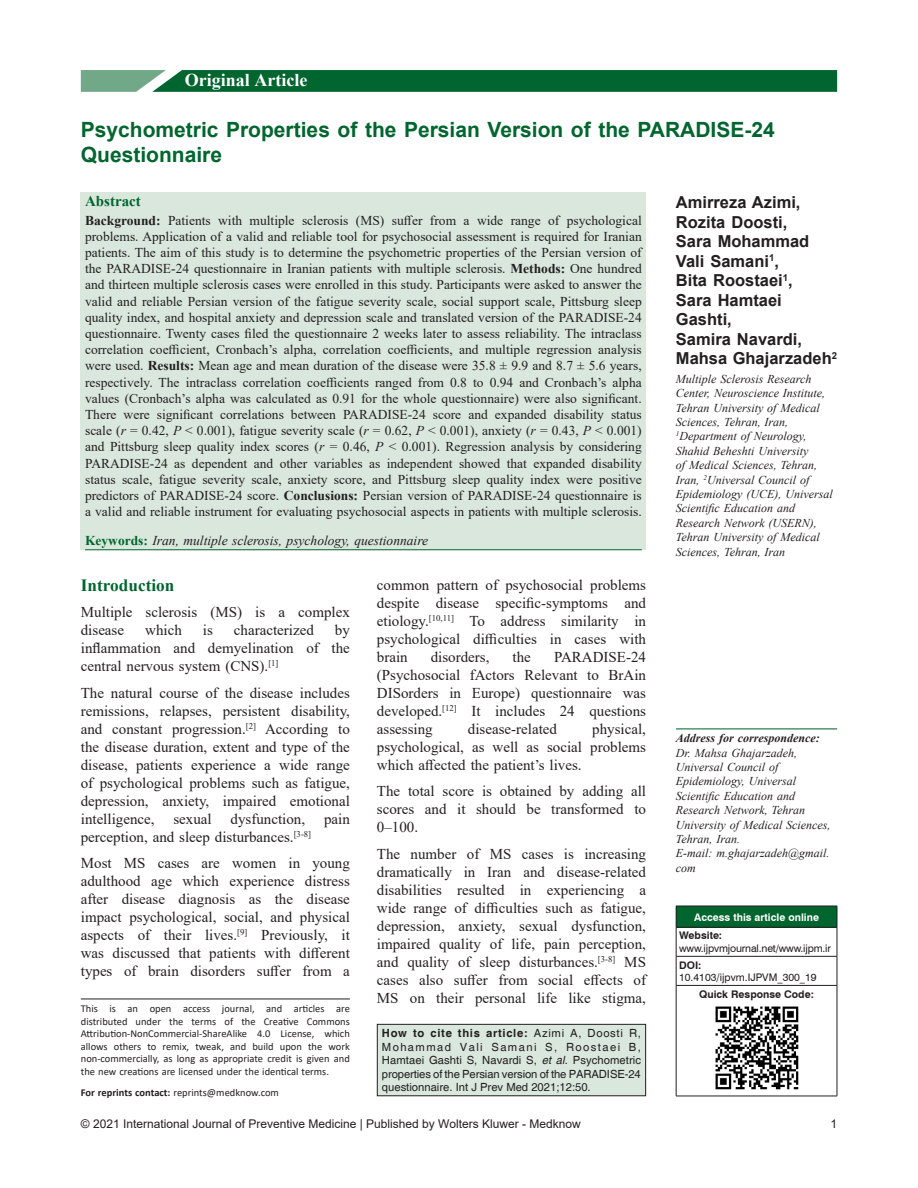
<style>
.page{position:relative;width:918px;height:1188px;background:#fff}
.page>*{position:absolute;margin:0;border:0;box-sizing:border-box;transform-origin:0 0}
.AT{font:700 21px/25.2px "Arial";color:#00652e}
.AH{font:700 18px "Times New Roman";color:#fff}
.t1{font:700 17.25px "Times New Roman";color:#00652e}
.AU{font:700 16.5px/19.5px "Arial";color:#231f20}
.TX{font:15px/18px "Times New Roman";color:#231f20;text-align:justify}
.ABSH{font:700 15px "Times New Roman";color:#00652e}
.ABS{font:13.5px/16.2px "Times New Roman";color:#231f20;text-align:justify}
.KWD{font:italic 13.5px "Times New Roman";color:#231f20}
.AFF{font:italic 12px/14.4px "Times New Roman";color:#231f20}
.ADD{font:italic 12px/14.4px "Times New Roman";color:#231f20}
.t2{font:12px "Arial";color:#231f20}
.HTC{font:11.25px/13.5px "Helvetica";color:#231f20;text-align:justify}
.OS{font:10.5px/12.6px "Calibri";color:#231f20;text-align:justify}
.Website{font:10.5px/12.6px "Swiss 721 BT";letter-spacing:-.015em;color:#231f20}
.DOI{font:10.5px/12.6px "Swiss 721 BT";color:#231f20}
.ATAO{font:700 10.5px "Swiss 721 BT";color:#fff}
.QRC{font:700 10.5px "Swiss 721 BT";color:#231f20}
.s1{font-weight:700}
.s2{font-style:italic}
.s3{font-weight:700;font-style:normal;color:#00652e}
</style>
<div class="page">
<hr style="left:676px;top:728px;width:161px;height:1px;background:#00652e">
<div style="left:81px;top:192px;width:565px;height:357px;background:#d9e7dd"></div>
<hr style="left:85px;top:549px;width:557px;height:1px;background:#00652e">
<svg style="left:81px;top:70px;width:756px;height:22px;background:#126f3c"></svg>
<div style="left:377px;top:1024px;width:269px;height:72px;background:#d9e7dd"></div>
<div style="left:377px;top:1024px;width:269px;height:72px;border:1px solid #231f20"></div>
<hr style="left:81px;top:999px;width:269px;height:1px;background:#231f20">
<div style="left:676px;top:906px;width:161px;height:21px;background:#00652e"></div>
<hr style="left:676px;top:927px;width:161px;height:1px;background:#231f20">
<hr style="left:676px;top:956px;width:161px;height:1px;background:#231f20">
<hr style="left:676px;top:985px;width:161px;height:1px;background:#231f20">
<hr style="left:676px;top:906px;width:161px;height:1px;background:#231f20">
<svg style="left:676px;top:906px;width:1px;height:79px"></svg>
<svg style="left:837px;top:906px;width:1px;height:79px"></svg>
<hr style="left:676px;top:986px;width:1px;height:110px;background:#231f20">
<hr style="left:837px;top:986px;width:1px;height:110px;background:#231f20">
<hr style="left:676px;top:1096px;width:161px;height:1px;background:#231f20">
<img style="left:715px;top:1006px;width:84px;height:84px">
<p class="AH" style="left:185px;top:67px;width:124px">Original Article</p>
<p class="AT" style="left:81px;top:117px;width:695px">Psychometric Properties of the Persian Version of the PARADISE‑24<br>Questionnaire</p>
<p class="ABSH" style="left:85px;top:190px;width:57px">Abstract</p>
<p class="ABS" style="left:85px;top:212px;width:558px"><span class="s1">Background:</span> Patients with multiple sclerosis (MS) suffer from a wide range of psychological problems. Application of a valid and reliable tool for psychosocial assessment is required for Iranian patients. The aim of this study is to determine the psychometric properties of the Persian version of the PARADISE‑24 questionnaire in Iranian patients with multiple sclerosis. <span class="s1">Methods:</span> One hundred and thirteen multiple sclerosis cases were enrolled in this study. Participants were asked to answer the valid and reliable Persian version of the fatigue severity scale, social support scale, Pittsburg sleep quality index, and hospital anxiety and depression scale and translated version of the PARADISE‑24 questionnaire. Twenty cases filed the questionnaire 2 weeks later to assess reliability. The intraclass correlation coefficient, Cronbach’s alpha, correlation coefficients, and multiple regression analysis were used. <span class="s1">Results:</span> Mean age and mean duration of the disease were 35.8 ± 9.9 and 8.7 ± 5.6 years, respectively. The intraclass correlation coefficients ranged from 0.8 to 0.94 and Cronbach’s alpha values (Cronbach’s alpha was calculated as 0.91 for the whole questionnaire) were also significant.<br>There were significant correlations between PARADISE‑24 score and expanded disability status scale (<span class="s2">r</span> = 0.42, <span class="s2">P</span> &lt; 0.001), fatigue severity scale (<span class="s2">r</span> = 0.62, <span class="s2">P</span> &lt; 0.001), anxiety (<span class="s2">r</span> = 0.43, <span class="s2">P</span> &lt; 0.001) and Pittsburg sleep quality index scores (<span class="s2">r</span> = 0.46, <span class="s2">P</span> &lt; 0.001). Regression analysis by considering PARADISE‑24 as dependent and other variables as independent showed that expanded disability status scale, fatigue severity scale, anxiety score, and Pittsburg sleep quality index were positive predictors of PARADISE‑24 score. <span class="s1">Conclusions:</span> Persian version of PARADISE‑24 questionnaire is a valid and reliable instrument for evaluating psychosocial aspects in patients with multiple sclerosis.</p>
<p class="KWD" style="left:85px;top:531px;width:345px"><span class="s3">Keywords:</span> Iran, multiple sclerosis, psychology, questionnaire</p>
<h1 class="t1" style="left:81px;top:573px;width:95px">Introduction</h1>
<p class="TX" style="left:81px;top:603px;width:271px">Multiple sclerosis (MS) is a complex disease</p>
<p class="TX" style="left:81px;top:621px;width:271px;text-indent:254px">by inflammation and demyelination of the central nervous system (CNS).<sup>[1]</sup></p>
<p class="TX" style="left:81px;top:683px;width:271px">The natural course of the disease includes remissions, relapses, persistent disability, and constant progression.<sup>[2]</sup> According to the disease duration, extent and type of the disease, patients experience a wide range of psychological problems such as fatigue, depression, anxiety, impaired emotional intelligence,</p>
<p class="TX" style="left:145px;top:621px;width:38px">which</p>
<p class="TX" style="left:203px;top:621px;width:12px">is</p>
<p class="TX" style="left:234px;top:621px;width:81px">characterized</p>
<p class="TX" style="left:173px;top:809px;width:40px">sexual</p>
<p class="TX" style="left:231px;top:809px;width:76px">dysfunction,</p>
<p class="TX" style="left:324px;top:809px;width:27px">pain</p>
<p class="TX" style="left:81px;top:827px;width:232px">perception, and sleep disturbances.<sup>[3‑8]</sup></p>
<p class="TX" style="left:81px;top:854px;width:271px">Most MS cases are women in young adulthood age which experience distress after disease diagnosis as the disease impact psychological, social, and physical aspects of their lives.<sup>[9]</sup> Previously, it was discussed that patients with different types of brain disorders suffer from a</p>
<p class="OS" style="left:81px;top:1002px;width:271px">This is an open access journal, and articles are distributed under the terms of the Creative Commons Attribution‑NonCommercial‑ShareAlike 4.0 License, which allows others to remix, tweak, and build upon the work non‑commercially, as long as appropriate credit is given and the new creations are licensed under the identical terms.</p>
<p class="OS" style="left:81px;top:1086px;width:200px"><span class="s1">For reprints contact:</span> reprints@medknow.com</p>
<p class="TX" style="left:377px;top:575px;width:271px">common pattern of psychosocial problems despite disease specific‑symptoms and etiology.<sup>[10,11]</sup> To address similarity in psychological difficulties in cases with brain</p>
<p class="TX" style="left:431px;top:647px;width:60px">disorders,</p>
<p class="TX" style="left:513px;top:647px;width:20px">the</p>
<p class="TX" style="left:377px;top:647px;width:271px;text-indent:177px">PARADISE‑24 (Psychosocial fActors Relevant to BrAin DISorders in Europe) questionnaire was developed.<sup>[12]</sup> It includes 24 questions assessing</p>
<p class="TX" style="left:377px;top:719px;width:271px;text-indent:215px">physical, psychological, as well as social problems which affected the patient’s lives.</p>
<p class="TX" style="left:377px;top:782px;width:271px">The total score is obtained by adding all scores and it should be transformed to 0–100.</p>
<p class="TX" style="left:377px;top:844px;width:271px">The number of MS cases is increasing dramatically in Iran and disease‑related disabilities resulted in experiencing a wide range of difficulties such as fatigue, depression, anxiety, sexual dysfunction, impaired quality of life, pain perception, and quality of sleep disturbances.<sup>[3‑8]</sup> MS cases also suffer from social effects of MS on their personal life like stigma,</p>
<p class="TX" style="left:468px;top:719px;width:91px">disease‑related</p>
<p class="HTC" style="left:382px;top:1027px;width:261px"><span class="s1">How to cite this article:</span> Azimi A, Doosti R, Mohammad Vali Samani S, Roostaei B, Hamtaei Gashti S, Navardi S, <span class="s2">et al</span>. Psychometric properties of the Persian version of the PARADISE‑24 questionnaire. Int J Prev Med 2021;12:50.</p>
<p class="AU" style="left:676px;top:193px;width:163px">Amirreza Azimi,<br>Rozita Doosti,<br>Sara Mohammad<br>Vali Samani<sup>1</sup>,<br>Bita Roostaei<sup>1</sup>,<br>Sara Hamtaei<br>Gashti,<br>Samira Navardi,<br>Mahsa Ghajarzadeh<sup>2</sup></p>
<p class="AFF" style="left:676px;top:371px;width:158px">Multiple Sclerosis Research<br>Center, Neuroscience Institute,<br>Tehran University of Medical<br>Sciences, Tehran, Iran,<br><sup>1</sup>Department of Neurology,<br>Shahid Beheshti University<br>of Medical Sciences, Tehran,<br>Iran, <sup>2</sup>Universal Council of<br>Epidemiology (UCE), Universal<br>Scientific Education and<br>Research Network (USERN),<br>Tehran University of Medical<br>Sciences, Tehran, Iran</p>
<p class="ADD" style="left:676px;top:731px;width:156px"><span class="s1">Address for correspondence:<br></span>Dr. Mahsa Ghajarzadeh,<br>Universal Council of<br>Epidemiology, Universal<br>Scientific Education and<br>Research Network, Tehran<br>University of Medical Sciences,<br>Tehran, Iran.<br>E‑mail: m.ghajarzadeh@gmail. com</p>
<p class="ATAO" style="left:694px;top:910px;width:126px">Access this article online</p>
<p class="Website" style="left:679px;top:929px;width:153px"><span class="s1">Website: </span>www.ijpvmjournal.net/www.ijpm.ir</p>
<p class="DOI" style="left:679px;top:958px;width:139px"><span class="s1">DOI:<br></span>10.4103/ijpvm.IJPVM_300_19</p>
<p class="QRC" style="left:699px;top:987px;width:116px">Quick Response Code:</p>
<p class="t2" style="left:81px;top:1116px;width:501px">© 2021 International Journal of Preventive Medicine | Published by Wolters Kluwer - Medknow</p>
<p class="t2" style="left:830px;top:1116px;width:8px">1</p>
</div>
